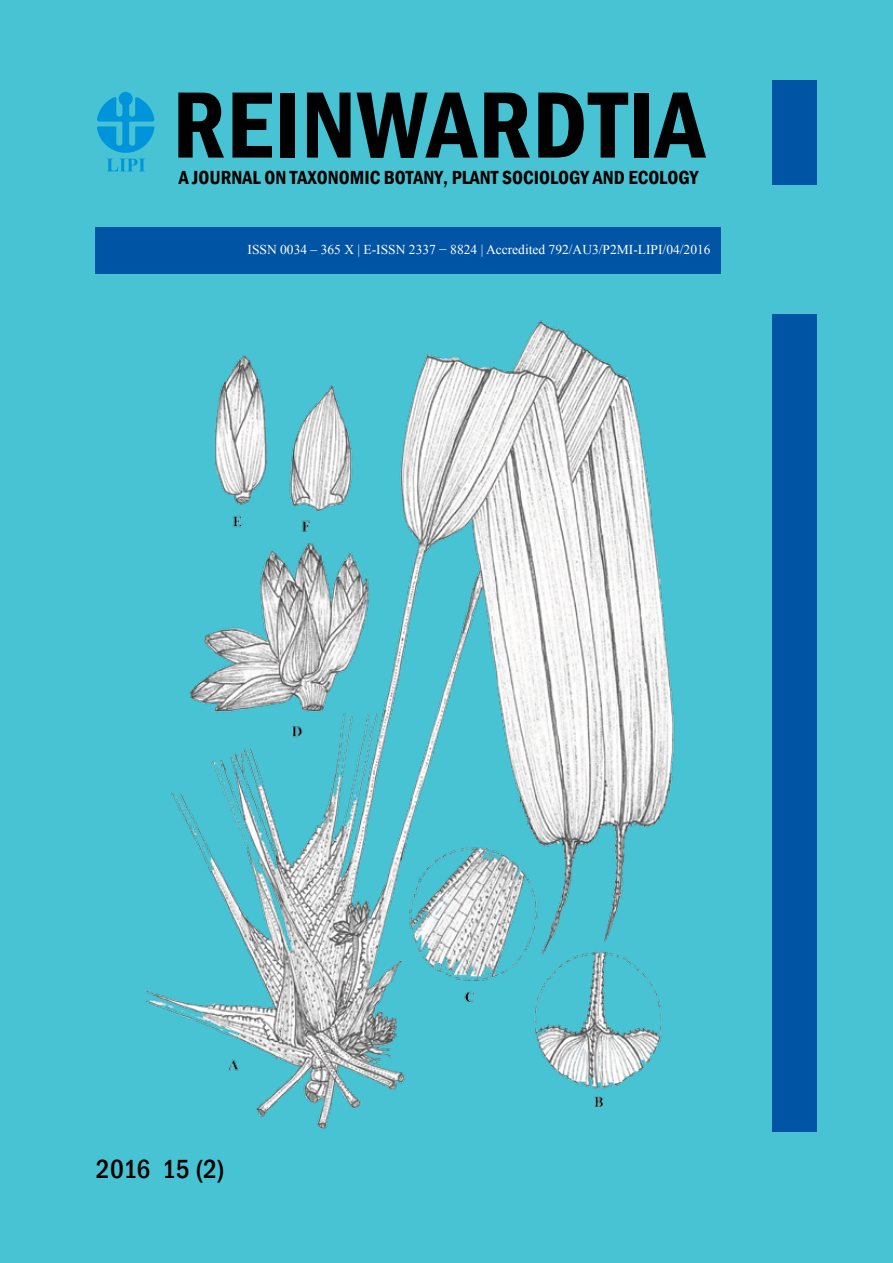
<style>
.page{position:relative;width:893px;height:1263px;background:#47c3d3}
.page>*{position:absolute;margin:0;border:0;box-sizing:border-box;transform-origin:0 0}
.t1{font:600 condensed 97.5px "Franklin Gothic";letter-spacing:.01em;color:#000}
.t2{font:500 condensed 27px "Franklin Gothic";letter-spacing:-.01em;color:#000}
.t3{font:600 condensed 19.5px "Franklin Gothic";color:#000}
.t4{font:13.5px "Times New Roman";color:#fff}
</style>
<div class="page">
<img style="left:145px;top:317px;width:530px;height:812px">
<div style="left:96px;top:227px;width:625px;height:47px;background:#0054a4"></div>
<div style="left:772px;top:81px;width:44px;height:104px;background:#0054a4"></div>
<div style="left:772px;top:315px;width:44px;height:817px;background:#0054a4"></div>
<svg style="left:97px;top:92px;width:57px;height:61px"></svg>
<svg style="left:108px;top:159px;width:36px;height:12px"></svg>
<h1 class="t1" style="left:172px;top:60px;width:535px">REINWARDTIA</h1>
<h3 class="t3" style="left:179px;top:164px;width:521px">A JOURNAL ON TAXONOMIC BOTANY, PLANT SOCIOLOGY AND ECOLOGY</h3>
<p class="t4" style="left:248px;top:240px;width:465px">ISSN 0034 – 365 X | E-ISSN 2337 − 8824 | Accredited 792/AU3/P2MI-LIPI/04/2016</p>
<h2 class="t2" style="left:96px;top:1151px;width:130px">2016 15 (2)</h2>
</div>
